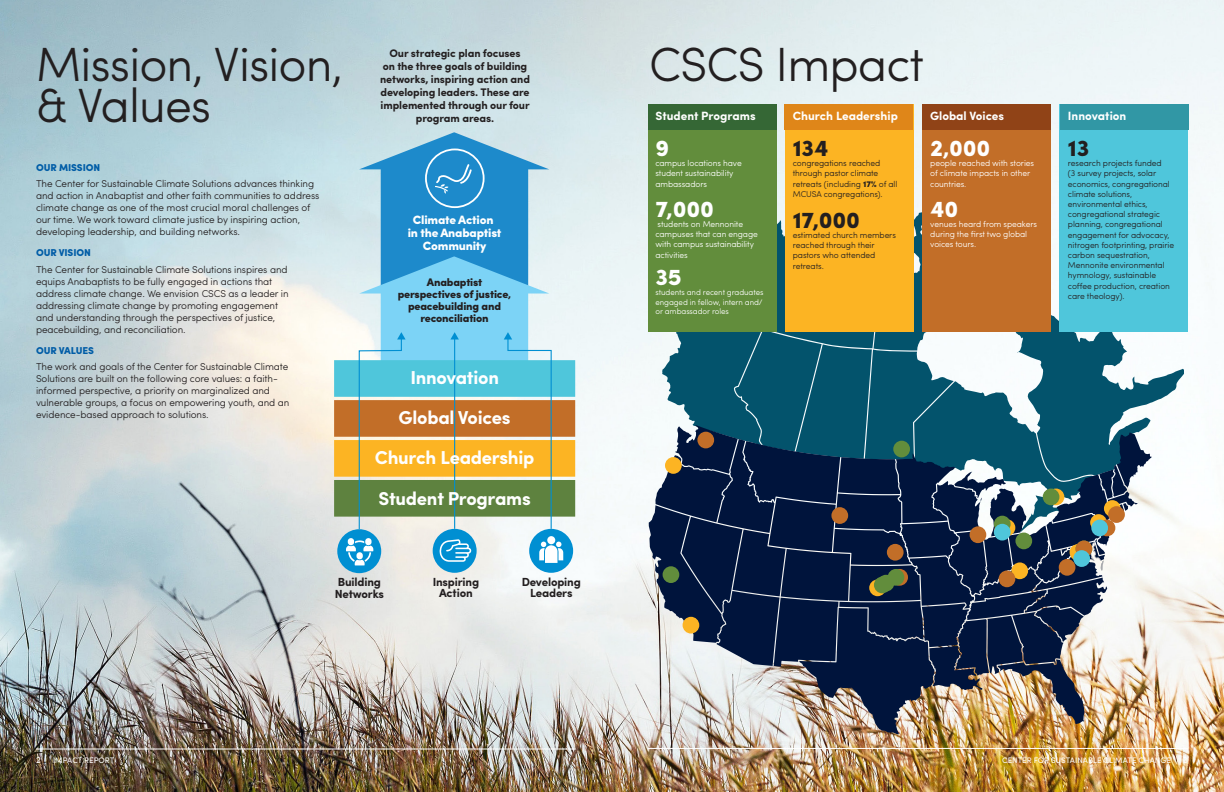
<style>
.page{position:relative;width:1224px;height:792px;background:#fff}
.page>*{position:absolute;margin:0;border:0;box-sizing:border-box;transform-origin:0 0}
.t1{font:300 48.1px/41px "Sofia Pro";letter-spacing:-.02em;color:#231f20}
.t2{font:900 23px "Sofia Pro";letter-spacing:-.01em;color:#fff}
.t3{font:900 23px "Sofia Pro";letter-spacing:-.01em;color:#231f20}
.t4{font:700 18.7px/40.2px "Sofia Pro";letter-spacing:-.015em;color:#fff;text-align:center}
.t5{font:900 12.1px/13.2px "Sofia Pro";letter-spacing:-.015em;color:#fff;text-align:center}
.t6{font:700 12px "Sofia Pro";color:#fff}
.t7{font:700 11.7px/11.3px "Sofia Pro";letter-spacing:-.015em;color:#231f20;text-align:center}
.t8{font:700 11px/13px "Sofia Pro";letter-spacing:-.01em;color:#231f20;text-align:center}
.t9{font:900 11px/12.1px "Sofia Pro";letter-spacing:-.015em;color:#231f20;text-align:center}
.t10{font:300 10px/12px "Sofia Pro";letter-spacing:-.01em;color:#231f20}
.t11{font:900 10px "Sofia Pro";letter-spacing:-.01em;color:#015da7}
.t12{font:9px "Sofia Pro";color:#fff}
.t13{font:300 8.5px/10.2px "Sofia Pro";letter-spacing:-.01em;color:#231f20}
.t14{font:300 8.5px/10.2px "Sofia Pro";letter-spacing:-.01em;color:#fff}
.t15{font:300 8px/9.6px "Sofia Pro";letter-spacing:-.01em;color:#fff;text-align:justify}
.t16{font:8px "Sofia Pro";color:#fff}
.s1{font-weight:900}
</style>
<div class="page">
<img style="left:0;top:0;width:1224px;height:792px">
<svg style="left:649px;top:205px;width:534px;height:529px"></svg>
<hr style="left:36px;top:749px;width:540px;height:1px;background:#fff">
<hr style="left:648px;top:748px;width:540px;height:1px;background:#fff">
<div style="left:337px;top:529px;width:44px;height:44px;background:#008fd2;border-radius:50%"></div>
<div style="left:433px;top:529px;width:44px;height:44px;background:#008fd2;border-radius:50%"></div>
<div style="left:529px;top:529px;width:44px;height:44px;background:#008fd2;border-radius:50%"></div>
<svg style="left:346px;top:538px;width:27px;height:27px"></svg>
<div style="left:547px;top:536px;width:8px;height:8px;background:#fff;border-radius:50%"></div>
<svg style="left:539px;top:542px;width:24px;height:21px"></svg>
<svg style="left:334px;top:132px;width:241px;height:398px;background:#93b8b2"></svg>
<svg style="left:439px;top:539px;width:32px;height:23px"></svg>
<div style="left:663px;top:566px;width:16px;height:17px;background:#628d3c;border-radius:50%"></div>
<div style="left:893px;top:441px;width:17px;height:16px;background:#628d3c;border-radius:50%"></div>
<div style="left:1015px;top:532px;width:17px;height:17px;background:#628d3c;border-radius:50%"></div>
<div style="left:1104px;top:500px;width:17px;height:17px;background:#fcb423;border-radius:50%"></div>
<div style="left:665px;top:457px;width:17px;height:17px;background:#fcb423;border-radius:50%"></div>
<div style="left:682px;top:617px;width:17px;height:17px;background:#fcb423;border-radius:50%"></div>
<svg style="left:1069px;top:544px;width:17px;height:17px"></svg>
<div style="left:1011px;top:562px;width:17px;height:17px;background:#fcb423;border-radius:50%"></div>
<svg style="left:1048px;top:488px;width:16px;height:17px"></svg>
<svg style="left:869px;top:579px;width:17px;height:17px"></svg>
<svg style="left:1090px;top:514px;width:17px;height:17px"></svg>
<div style="left:831px;top:507px;width:17px;height:17px;background:#c26e28;border-radius:50%"></div>
<div style="left:697px;top:432px;width:17px;height:16px;background:#c26e28;border-radius:50%"></div>
<div style="left:1059px;top:559px;width:16px;height:17px;background:#c26e28;border-radius:50%"></div>
<div style="left:887px;top:544px;width:17px;height:17px;background:#c26e28;border-radius:50%"></div>
<div style="left:999px;top:570px;width:16px;height:17px;background:#c26e28;border-radius:50%"></div>
<div style="left:1099px;top:520px;width:16px;height:16px;background:#c26e28;border-radius:50%"></div>
<div style="left:1108px;top:506px;width:17px;height:17px;background:#c26e28;border-radius:50%"></div>
<div style="left:970px;top:526px;width:16px;height:17px;background:#c26e28;border-radius:50%"></div>
<svg style="left:891px;top:569px;width:17px;height:17px"></svg>
<div style="left:994px;top:523px;width:17px;height:17px;background:#799e91;border-radius:50%"></div>
<div style="left:878px;top:575px;width:16px;height:17px;background:#628d3c;border-radius:50%"></div>
<div style="left:874px;top:577px;width:17px;height:16px;background:#628d3c;border-radius:50%"></div>
<div style="left:888px;top:569px;width:16px;height:17px;background:#628d3c;border-radius:50%"></div>
<div style="left:1043px;top:488px;width:16px;height:17px;background:#628d3c;border-radius:50%"></div>
<div style="left:999px;top:519px;width:16px;height:17px;background:#fcb423;border-radius:50%"></div>
<div style="left:994px;top:516px;width:17px;height:16px;background:#628d3c;border-radius:50%"></div>
<div style="left:1075px;top:540px;width:17px;height:17px;background:#c26e28;border-radius:50%"></div>
<div style="left:1073px;top:550px;width:17px;height:17px;background:#4fc6db;border-radius:50%"></div>
<div style="left:1091px;top:520px;width:17px;height:16px;background:#4fc6db;border-radius:50%"></div>
<div style="left:994px;top:524px;width:17px;height:17px;background:#4fc6db;border-radius:50%"></div>
<div style="left:648px;top:104px;width:128px;height:227px;background:#628d3c"></div>
<div style="left:785px;top:104px;width:128px;height:227px;background:#fcb423"></div>
<div style="left:922px;top:104px;width:128px;height:227px;background:#c26e28"></div>
<div style="left:1060px;top:104px;width:128px;height:227px;background:#4fc6db"></div>
<div style="left:648px;top:104px;width:128px;height:26px;background:#356735"></div>
<div style="left:785px;top:104px;width:128px;height:26px;background:#df8619"></div>
<div style="left:922px;top:104px;width:128px;height:26px;background:#904317"></div>
<div style="left:1060px;top:104px;width:128px;height:26px;background:#3197a5"></div>
<p class="t1" style="left:36px;top:41px;width:309px">Mission, Vision, &amp; Values</p>
<p class="t11" style="left:36px;top:159px;width:66px">OUR MISSION</p>
<p class="t10" style="left:36px;top:177px;width:285px">The Center for Sustainable Climate Solutions advances thinking and action in Anabaptist and other faith communities to address climate change as one of the most crucial moral challenges of our time. We work toward climate justice by inspiring action, developing leadership, and building networks.</p>
<p class="t11" style="left:36px;top:245px;width:56px">OUR VISION</p>
<p class="t10" style="left:36px;top:263px;width:254px">The Center for Sustainable Climate Solutions inspires and equips Anabaptists to be fully engaged in actions that address climate change. We envision CSCS as a leader in addressing climate change by promoting engagement and understanding through the perspectives of justice, peacebuilding, and reconciliation.</p>
<p class="t11" style="left:36px;top:342px;width:59px">OUR VALUES</p>
<p class="t10" style="left:36px;top:360px;width:255px">The work and goals of the Center for Sustainable Climate Solutions are built on the following core values: a faith&shy;informed perspective, a priority on marginalized and vulnerable groups, a focus on empowering youth, and an evidence-based approach to solutions.</p>
<p class="t8" style="left:380px;top:46px;width:151px">Our strategic plan focuses<br>on the three goals of building networks, inspiring action and developing leaders. These are implemented through our four program areas.</p>
<p class="t1" style="left:649px;top:41px;width:277px">CSCS Impact</p>
<p class="t6" style="left:655px;top:107px;width:102px">Student Programs</p>
<p class="t6" style="left:793px;top:107px;width:107px">Church Leadership</p>
<p class="t6" style="left:930px;top:107px;width:75px">Global Voices</p>
<p class="t6" style="left:1068px;top:107px;width:60px">Innovation</p>
<p class="t5" style="left:408px;top:212px;width:95px">Climate Action in the Anabaptist<br>Community</p>
<p class="t9" style="left:398px;top:275px;width:115px">Anabaptist perspectives of justice, peacebuilding and reconciliation</p>
<p class="t4" style="left:399px;top:356px;width:114px">Innovation<br>Global Voices</p>
<p class="t4" style="left:375px;top:437px;width:161px">Church Leadership</p>
<p class="t4" style="left:379px;top:477px;width:154px">Student Programs</p>
<p class="t2" style="left:655px;top:130px;width:15px">9</p>
<p class="t14" style="left:655px;top:158px;width:88px">campus locations have student sustainability ambassadors</p>
<p class="t2" style="left:655px;top:191px;width:60px">7,000</p>
<p class="t14" style="left:655px;top:218px;width:104px">students on Mennonite campuses that can engage with campus sustainability activities</p>
<p class="t2" style="left:655px;top:259px;width:28px">35</p>
<p class="t15" style="left:655px;top:287px;width:110px">students and recent graduates engaged in fellow, intern and/ or ambassador roles</p>
<p class="t3" style="left:793px;top:130px;width:37px">134</p>
<p class="t13" style="left:793px;top:158px;width:106px">congregations reached through pastor climate retreats (including <span class="s1">17%</span> of all<br>MCUSA congregations).</p>
<p class="t3" style="left:793px;top:202px;width:69px">17,000</p>
<p class="t13" style="left:793px;top:229px;width:105px">estimated church members reached through their pastors who attended retreats.</p>
<p class="t2" style="left:930px;top:130px;width:62px">2,000</p>
<p class="t14" style="left:930px;top:158px;width:105px">people reached with stories of climate impacts in other countries.</p>
<p class="t2" style="left:930px;top:191px;width:30px">40</p>
<p class="t14" style="left:930px;top:218px;width:108px">venues heard from speakers during the first two global voices tours.</p>
<p class="t3" style="left:1068px;top:130px;width:23px">13</p>
<p class="t13" style="left:1068px;top:158px;width:108px">research projects funded<br>(3 survey projects, solar economics, congregational climate solutions, environmental ethics, congregational strategic planning, congregational engagement for advocacy, nitrogen footprinting, prairie carbon sequestration,<br>Mennonite environmental hymnology, sustainable coffee production, creation care theology).</p>
<p class="t7" style="left:335px;top:576px;width:51px;text-align:left">Building<br>Networks</p>
<p class="t7" style="left:433px;top:576px;width:48px">Inspiring<br>Action</p>
<p class="t7" style="left:522px;top:576px;width:61px">Developing<br>Leaders</p>
<p class="t12" style="left:36px;top:753px;width:6px">2</p>
<p class="t16" style="left:53px;top:754px;width:63px">IMPACT REPORT</p>
<p class="t16" style="left:1002px;top:754px;width:170px">CENTER FOR SUSTAINABLE CLIMATE CHANGE</p>
<p class="t12" style="left:1183px;top:753px;width:6px">3</p>
</div>
